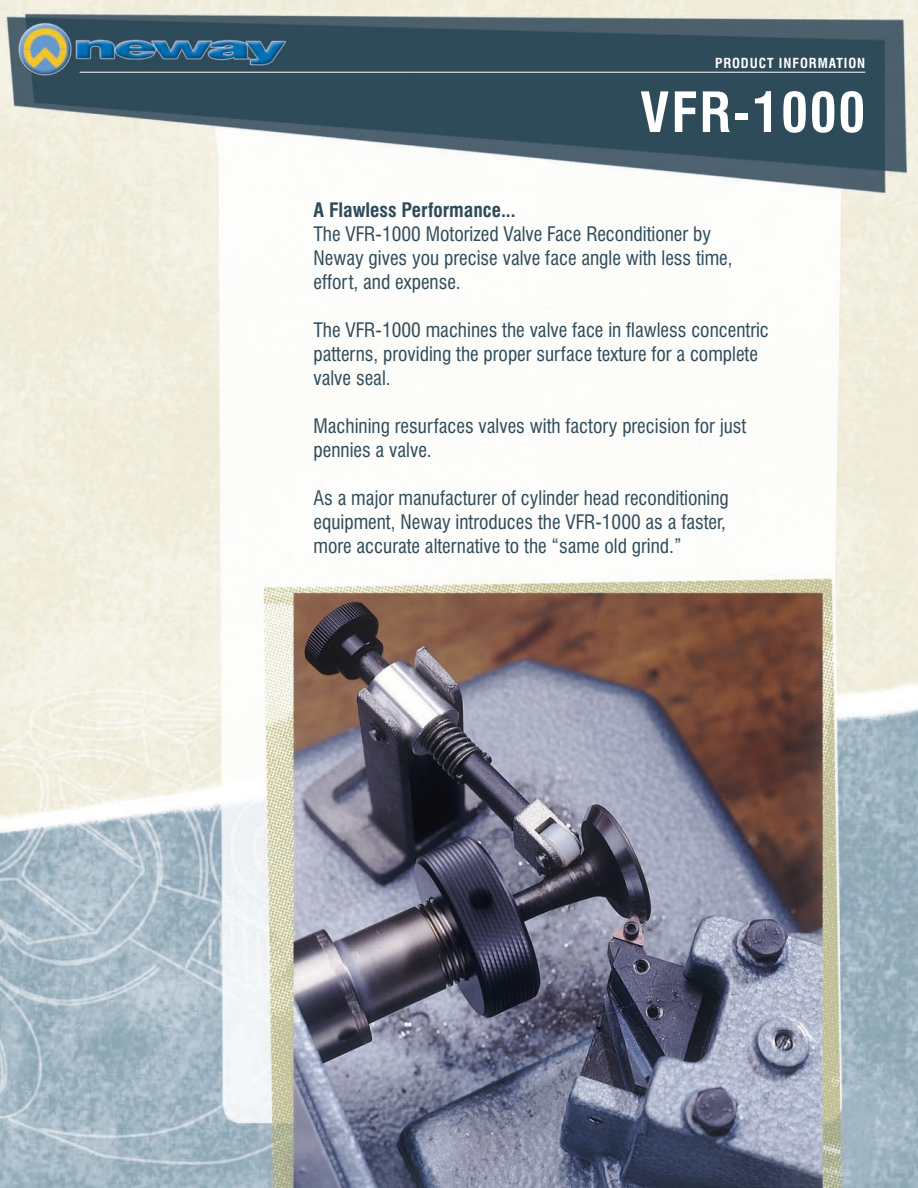
<style>
.page{position:relative;width:918px;height:1188px;background:#fff}
.page>*{position:absolute;margin:0;border:0;box-sizing:border-box;transform-origin:0 0}
.t1{font:700 condensed 54px "Swiss 721 BT";letter-spacing:.03em;color:#fff}
.t2{font:condensed 19.5px/24px "Swiss 721 BT";color:#2f4b5a}
.t3{font:700 condensed 19.5px "Swiss 721 BT";color:#2f4b5a}
.t4{font:700 condensed 13.5px "Swiss 721 BT";letter-spacing:.07em;color:#fff}
</style>
<div class="page">
<img style="left:0;top:0;width:918px;height:1188px">
<hr style="left:80px;top:72px;width:785px;height:1px;background:#fff">
<p class="t4" style="left:715px;top:55px;width:152px">Product Information</p>
<h1 class="t1" style="left:640px;top:80px;width:227px">VFR-1000</h1>
<p class="t3" style="left:314px;top:198px;width:204px">A Flawless Performance...</p>
<p class="t2" style="left:314px;top:222px;width:421px">The VFR-1000 Motorized Valve Face Reconditioner by<br>Neway gives you precise valve face angle with less time, effort, and expense.</p>
<p class="t2" style="left:314px;top:318px;width:457px">The VFR-1000 machines the valve face in flawless concentric patterns, providing the proper surface texture for a complete valve seal.</p>
<p class="t2" style="left:314px;top:414px;width:434px">Machining resurfaces valves with factory precision for just pennies a valve.</p>
<p class="t2" style="left:314px;top:486px;width:417px">As a major manufacturer of cylinder head reconditioning equipment, Neway introduces the VFR-1000 as a faster, more accurate alternative to the “same old grind.”</p>
</div>
